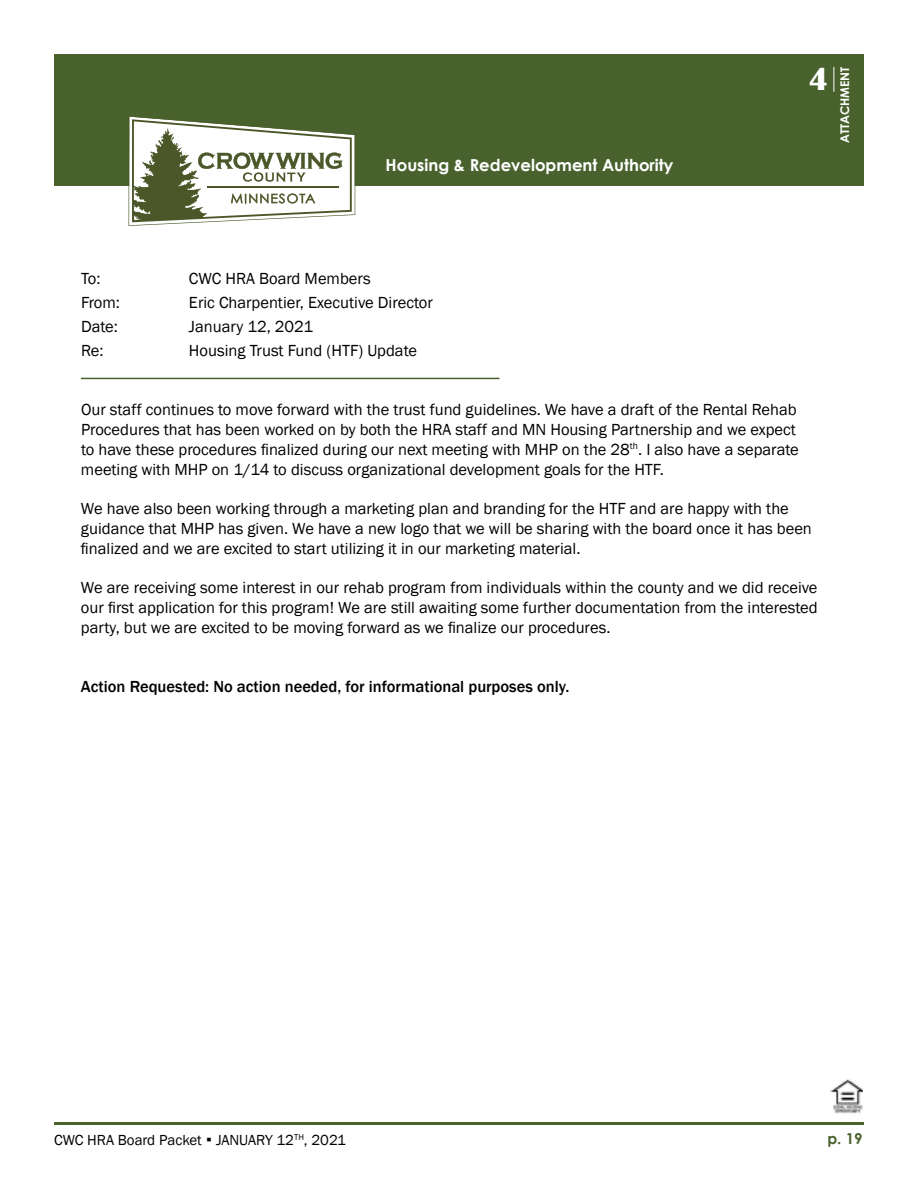
<style>
.page{position:relative;width:918px;height:1188px;background:#fff}
.page>*{position:absolute;margin:0;border:0;box-sizing:border-box;transform-origin:0 0}
.t1{font:700 33px "Britannic";color:#fff}
.t2{font:16.5px/19.8px "Franklin Gothic";color:#000}
.t3{font:500 16.5px "Franklin Gothic";color:#000}
.t4{font:700 16.5px "Century Gothic";color:#fff}
.t5{font:15px "Franklin Gothic";color:#000}
.t6{font:700 15px "Century Gothic";color:#49622d}
.t7{font:700 12px "Century Gothic";color:#fff}
.s1{font-size:16.5px}
</style>
<div class="page">
<div style="left:54px;top:54px;width:810px;height:132px;background:#49622d"></div>
<svg style="left:129px;top:116px;width:226px;height:110px"></svg>
<hr style="left:54px;top:1122px;width:810px;height:3px;background:#49622d">
<img style="left:830px;top:1079px;width:33px;height:35px">
<hr style="left:81px;top:378px;width:419px;height:1px;background:#49622d">
<svg style="left:834px;top:67px;width:1px;height:25px"></svg>
<p class="t4" style="left:386px;top:152px;width:289px">Housing &amp; Redevelopment Authority</p>
<h1 class="t1" style="left:808px;top:60px;width:22px">4</h1>
<p class="t7" style="left:836px;top:143px;width:78px;rotate:-90deg">ATTACHMENT</p>
<p class="t2" style="left:81px;top:269px;width:21px">To:</p>
<p class="t2" style="left:189px;top:269px;width:183px">CWC HRA Board Members</p>
<p class="t2" style="left:81px;top:293px;width:41px">From:</p>
<p class="t2" style="left:189px;top:293px;width:245px">Eric Charpentier, Executive Director</p>
<p class="t2" style="left:81px;top:317px;width:38px">Date:</p>
<p class="t2" style="left:189px;top:317px;width:126px">January 12, 2021</p>
<p class="t2" style="left:81px;top:341px;width:24px">Re:</p>
<p class="t2" style="left:189px;top:341px;width:230px">Housing Trust Fund (HTF) Update</p>
<p class="t2" style="left:81px;top:400px;width:719px">Our staff continues to move forward with the trust fund guidelines. We have a draft of the Rental Rehab Procedures that has been worked on by both the HRA staff and MN Housing Partnership and we expect to have these procedures finalized during our next meeting with MHP on the 28<sup>th</sup>. I also have a separate meeting with MHP on 1/14 to discuss organizational development goals for the HTF.</p>
<p class="t2" style="left:81px;top:499px;width:732px">We have also been working through a marketing plan and branding for the HTF and are happy with the guidance that MHP has given. We have a new logo that we will be sharing with the board once it has been finalized and we are excited to start utilizing it in our marketing material.</p>
<p class="t2" style="left:81px;top:578px;width:738px;text-align:justify">We are receiving some interest in our rehab program from individuals within the county and we did receive our first application for this program! We are still awaiting some further documentation from the interested party, but we are excited to be moving forward as we finalize our procedures.</p>
<p class="t3" style="left:81px;top:677px;width:490px">Action Requested: No action needed, for informational purposes only.</p>
<p class="t5" style="left:54px;top:1130px;width:294px">CWC HRA Board Packet <span class="s1">▪</span> JANUARY 12<sup>TH</sup>, 2021</p>
<p class="t6" style="left:827px;top:1127px;width:37px">p. 19</p>
</div>
